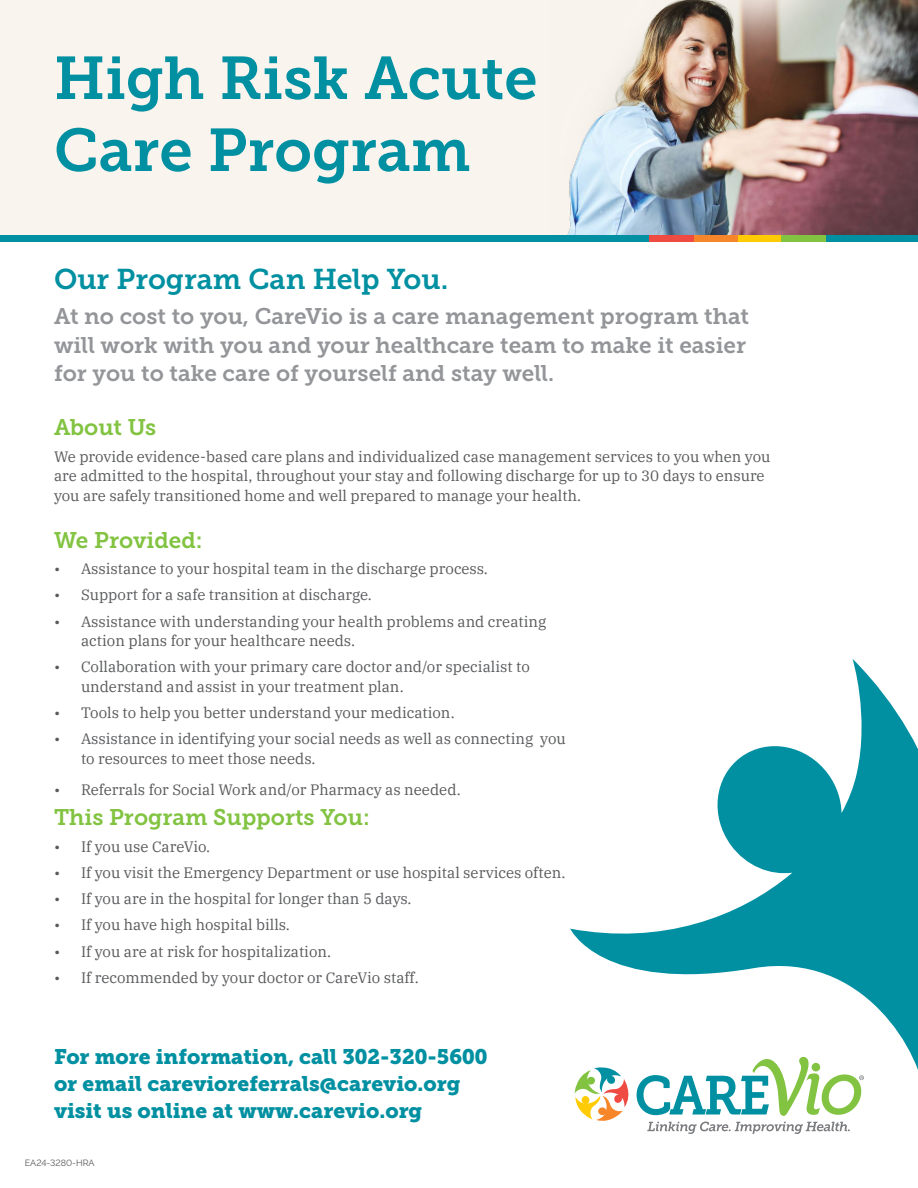
<style>
.page{position:relative;width:918px;height:1188px;background:#fff}
.page>*{position:absolute;margin:0;border:0;box-sizing:border-box;transform-origin:0 0}
.t1{font:60px/72px "Museo Slab 700";color:#0090a1}
.t2{font:28.5px "Museo Slab 700";color:#0090a1}
.t3{font:22.5px/28.5px "Museo Slab 700";color:#939598}
.t4{font:22.5px "Museo Slab 700";color:#82c341}
.t5{font:21px/27px "Museo Slab 900";color:#0090a1}
.t6{font:15px/19.5px "IBM Plex Serif";color:#58595b}
.t7{font:9px "Raleway";color:#58595b}
</style>
<div class="page">
<div style="left:0;top:0;width:918px;height:238px;background:#faf4ee"></div>
<img style="left:567px;top:0;width:351px;height:235px">
<svg style="left:576px;top:1102px;width:283px;height:32px"></svg>
<div style="left:0;top:235px;width:918px;height:6px;background:#0090a1"></div>
<div style="left:737px;top:235px;width:44px;height:6px;background:#ffcb05"></div>
<div style="left:781px;top:235px;width:45px;height:6px;background:#82c341"></div>
<div style="left:693px;top:235px;width:44px;height:6px;background:#f68629"></div>
<div style="left:649px;top:235px;width:44px;height:6px;background:#f04b42"></div>
<svg style="left:570px;top:659px;width:348px;height:443px"></svg>
<h1 class="t1" style="left:54px;top:43px;width:485px">High Risk Acute<br>Care Program</h1>
<h2 class="t2" style="left:54px;top:263px;width:396px">Our Program Can Help You.</h2>
<h3 class="t3" style="left:54px;top:303px;width:697px">At no cost to you, CareVio is a care management program that will work with you and your healthcare team to make it easier for you to take care of yourself and stay well.</h3>
<h3 class="t4" style="left:54px;top:415px;width:104px">About Us</h3>
<p class="t6" style="left:54px;top:445px;width:718px">We provide evidence-based care plans and individualized case management services to you when you are admitted to the hospital, throughout your stay and following discharge for up to 30 days to ensure you are safely transitioned home and well prepared to manage your health.</p>
<h3 class="t4" style="left:54px;top:527px;width:150px">We Provided:</h3>
<p class="t6" style="left:54px;top:558px;width:435px">• Assistance to your hospital team in the discharge process.</p>
<p class="t6" style="left:54px;top:584px;width:320px">• Support for a safe transition at discharge.</p>
<p class="t6" style="left:81px;top:610px;width:467px;text-indent:-27px">• Assistance with understanding your health problems and creating action plans for your healthcare needs.</p>
<p class="t6" style="left:81px;top:656px;width:450px;text-indent:-27px">• Collaboration with your primary care doctor and/or specialist to understand and assist in your treatment plan.</p>
<p class="t6" style="left:54px;top:702px;width:402px">• Tools to help you better understand your medication.</p>
<p class="t6" style="left:81px;top:728px;width:486px;text-indent:-27px">• Assistance in identifying your social needs as well as connecting you to resources to meet those needs.</p>
<p class="t6" style="left:54px;top:778px;width:408px">• Referrals for Social Work and/or Pharmacy as needed.</p>
<h3 class="t4" style="left:54px;top:805px;width:317px">This Program Supports You:</h3>
<p class="t6" style="left:54px;top:835px;width:158px">• If you use CareVio.</p>
<p class="t6" style="left:54px;top:862px;width:513px">• If you visit the Emergency Department or use hospital services often.</p>
<p class="t6" style="left:54px;top:888px;width:359px">• If you are in the hospital for longer than 5 days.</p>
<p class="t6" style="left:54px;top:914px;width:237px">• If you have high hospital bills.</p>
<p class="t6" style="left:54px;top:940px;width:279px">• If you are at risk for hospitalization.</p>
<p class="t6" style="left:54px;top:967px;width:366px">• If recommended by your doctor or CareVio staff.</p>
<h3 class="t5" style="left:54px;top:1044px;width:435px">For more information, call 302-320-5600 or email carevioreferrals@carevio.org visit us online at www.carevio.org</h3>
<p class="t7" style="left:25px;top:1157px;width:71px">EA24-3280-HRA</p>
</div>
